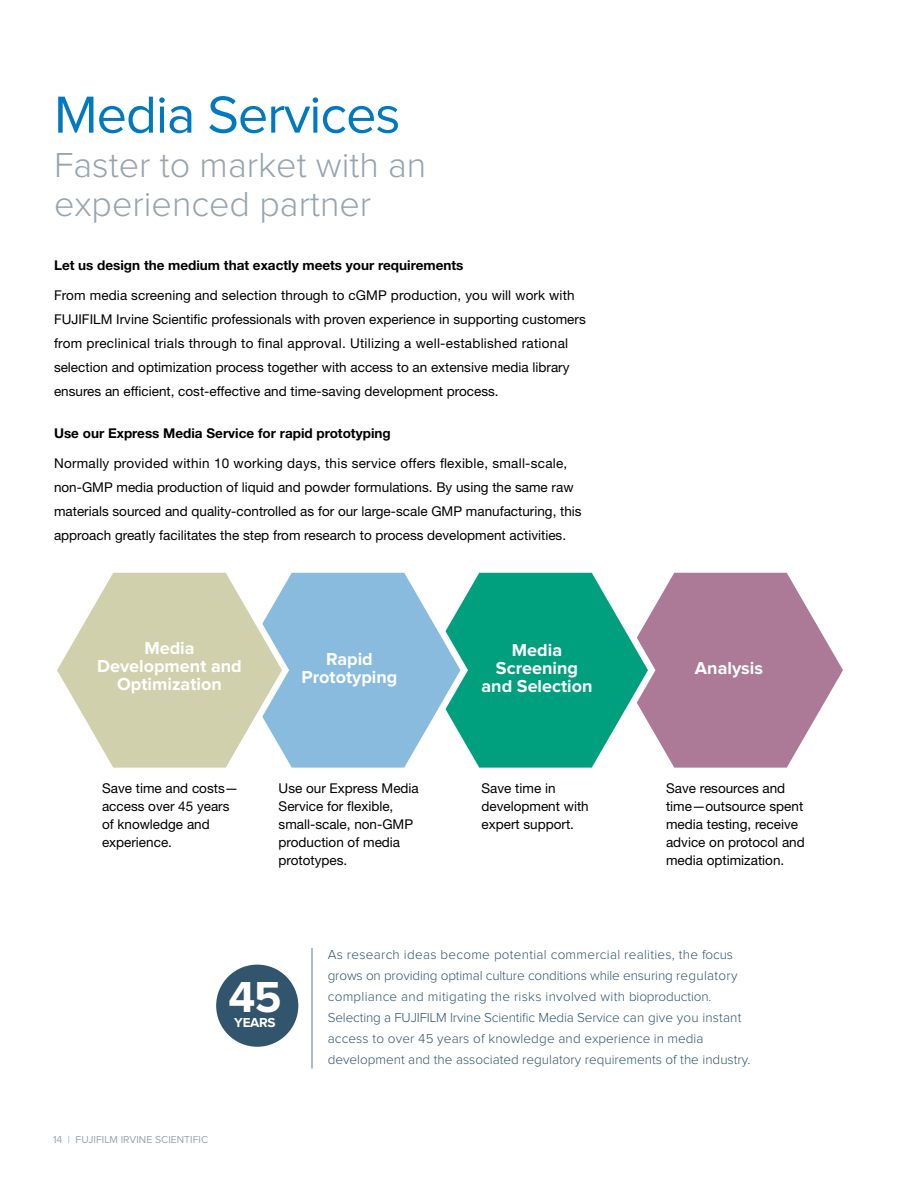
<style>
.page{position:relative;width:918px;height:1188px;background:#fff}
.page>*{position:absolute;margin:0;border:0;box-sizing:border-box;transform-origin:0 0}
.t1{font:54px "Proxima Nova";letter-spacing:-.02em;color:#0079c1}
.t2{font:700 45px "Proxima Nova";color:#fff}
.t3{font:300 36px/39px "Proxima Nova";color:#97a4ae}
.t4{font:700 18px/18px "Proxima Nova";color:#fff;text-align:center}
.t5{font:13.5px/18px "Helvetica Neue LT Std";color:#000}
.t6{font:300 13.5px/21px "Proxima Nova";color:#31556d}
.t7{font:700 13.5px "Helvetica Neue LT Std";color:#000}
.t8{font:700 13.5px "Proxima Nova";letter-spacing:-.02em;color:#fff}
.t9{font:10.5px "Proxima Nova";color:#97a4ae}
</style>
<div class="page">
<svg style="left:656px;top:573px;width:187px;height:195px;fill:#ac7a97"></svg>
<svg style="left:648px;top:604px;width:8px;height:132px"></svg>
<div style="left:216px;top:965px;width:82px;height:82px;background:#31556d;border-radius:50%"></div>
<svg style="left:468px;top:573px;width:180px;height:195px;background:#27ad91"></svg>
<svg style="left:460px;top:592px;width:8px;height:156px"></svg>
<svg style="left:289px;top:573px;width:171px;height:195px;background:#95c4e0"></svg>
<svg style="left:282px;top:578px;width:7px;height:185px"></svg>
<svg style="left:57px;top:573px;width:225px;height:195px;fill:#d0d1ac"></svg>
<hr style="left:311px;top:948px;width:2px;height:121px;background:#97a4ae">
<h1 class="t1" style="left:54px;top:85px;width:348px">Media Services</h1>
<h3 class="t3" style="left:54px;top:146px;width:374px">Faster to market with an experienced partner</h3>
<p class="t7" style="left:54px;top:257px;width:411px">Let us design the medium that exactly meets your requirements</p>
<p class="t5" style="left:54px;top:283px;width:533px;line-height:24px">From media screening and selection through to cGMP production, you will work with FUJIFILM Irvine Scientific professionals with proven experience in supporting customers from preclinical trials through to final approval. Utilizing a well-established rational selection and optimization process together with access to an extensive media library ensures an efficient, cost-effective and time-saving development process.</p>
<p class="t7" style="left:54px;top:425px;width:338px">Use our Express Media Service for rapid prototyping</p>
<p class="t5" style="left:54px;top:451px;width:529px;line-height:24px">Normally provided within 10 working days, this service offers flexible, small-scale, non-GMP media production of liquid and powder formulations. By using the same raw materials sourced and quality-controlled as for our large-scale GMP manufacturing, this approach greatly facilitates the step from research to process development activities.</p>
<h3 class="t4" style="left:97px;top:640px;width:146px">Media<br>Development and<br>Optimization</h3>
<h3 class="t4" style="left:302px;top:650px;width:97px">Rapid<br>Prototyping</h3>
<h3 class="t4" style="left:482px;top:641px;width:113px">Media<br>Screening and Selection</h3>
<h3 class="t4" style="left:695px;top:659px;width:70px">Analysis</h3>
<p class="t5" style="left:102px;top:779px;width:138px">Save time and costs— access over 45 years of knowledge and experience.</p>
<p class="t5" style="left:279px;top:779px;width:142px">Use our Express Media<br>Service for flexible, small-scale, non-GMP production of media prototypes.</p>
<p class="t5" style="left:482px;top:779px;width:109px">Save time in development with expert support.</p>
<p class="t5" style="left:666px;top:779px;width:140px">Save resources and time—outsource spent media testing, receive advice on protocol and media optimization.</p>
<h2 class="t2" style="left:228px;top:971px;width:55px">45</h2>
<p class="t8" style="left:234px;top:1015px;width:43px">YEARS</p>
<p class="t9" style="left:53px;top:1133px;width:157px">14 | FUJIFILM IRVINE SCIENTIFIC</p>
<p class="t6" style="left:328px;top:944px;width:424px">As research ideas become potential commercial realities, the focus grows on providing optimal culture conditions while ensuring regulatory compliance and mitigating the risks involved with bioproduction.<br>Selecting a FUJIFILM Irvine Scientific Media Service can give you instant access to over 45 years of knowledge and experience in media development and the associated regulatory requirements of the industry.</p>
</div>
